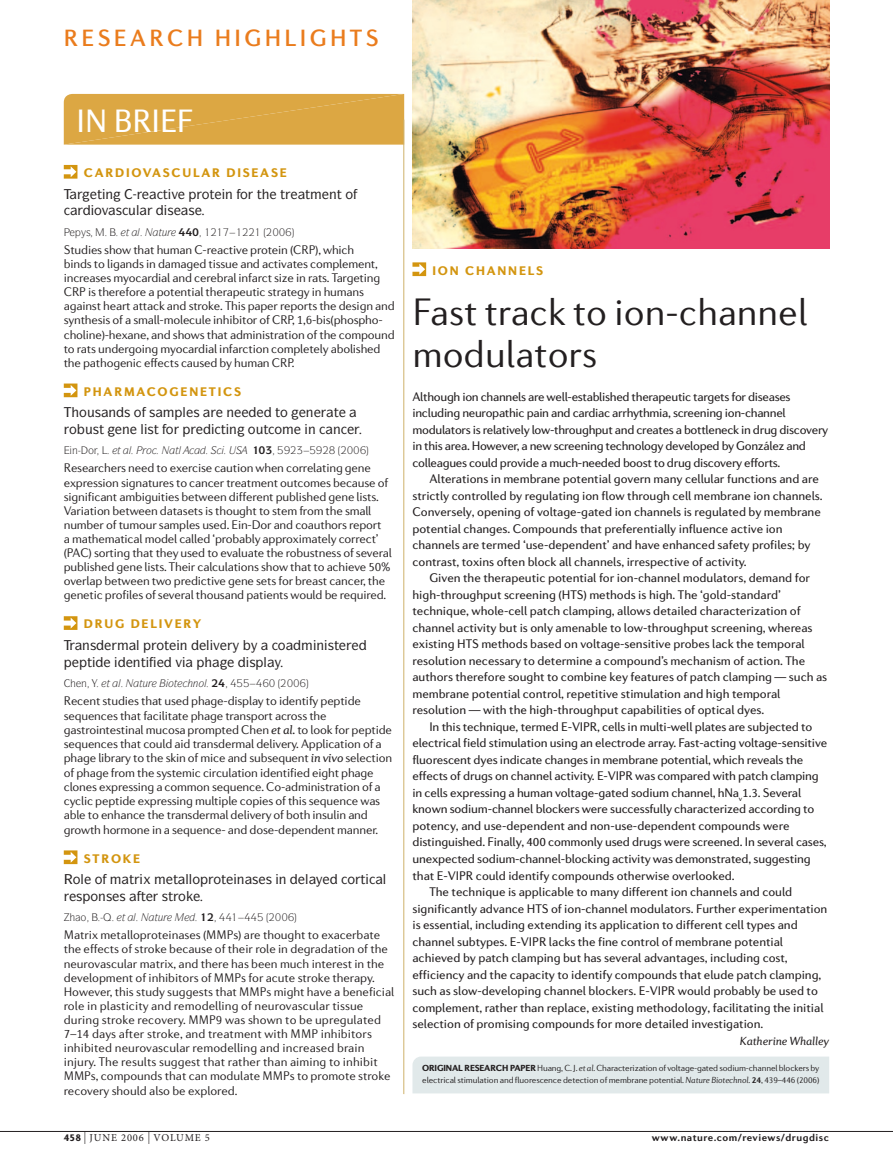
<style>
.page{position:relative;width:893px;height:1174px;background:#fff}
.page>*{position:absolute;margin:0;border:0;box-sizing:border-box;transform-origin:0 0}
.t1{font:300 39px/42px "Diverda Sans LT Std";color:#231f20}
.t2{font:33px "Diverda Sans LT Std";color:#fff}
.t3{font:500 24px "Diverda Sans LT Std";letter-spacing:.14em;color:#ea7c1d}
.t4{font:500 13.5px "ITC Symbol Std";color:#231f20}
.t5{font:12.75px/16.5px "Diverda Sans LT Std";letter-spacing:-.005em;color:#231f20}
.t6{font:300 12.75px/14.1px "Diverda Sans LT Std";letter-spacing:-.015em;color:#231f20}
.t7{font:12.75px/16.5px "Diverda Sans LT Std";letter-spacing:-.025em;color:#231f20}
.t8{font:900 12.75px "Diverda Sans LT Std";letter-spacing:.14em;color:#d3950f}
.t9{font:italic 12px "Diverda Sans LT Std";letter-spacing:-.005em;color:#231f20}
.t10{font:700 10.5px "Diverda Sans LT Std";letter-spacing:.045em;color:#231f20}
.t11{font:10.5px "Minion Pro";letter-spacing:.085em;color:#231f20}
.t12{font:italic 10.5px "ITC Symbol Std";color:#231f20}
.t13{font:10.5px "ITC Symbol Std";color:#231f20}
.t14{font:300 9px/12px "Diverda Sans LT Std";letter-spacing:-.015em;color:#231f20}
.s1{font-weight:400;font-style:italic}
.s2{font-weight:900}
.s3{font-style:italic}
.s4{font-weight:700}
.s5{font-family:"Diverda Sans LT Std";font-weight:900}
.s6{font-size:12px}
</style>
<div class="page">
<div style="left:64px;top:94px;width:340px;height:51px;background:#dca743"></div>
<img style="left:412px;top:0;width:417px;height:248px">
<hr style="left:0;top:1131px;width:893px;height:1px;background:#231f20">
<svg style="left:64px;top:165px;width:13px;height:14px"></svg>
<svg style="left:64px;top:383px;width:13px;height:14px"></svg>
<svg style="left:64px;top:616px;width:13px;height:14px"></svg>
<svg style="left:64px;top:850px;width:13px;height:14px"></svg>
<hr style="left:403px;top:120px;width:1px;height:974px;background:#cfb26b">
<div style="left:412px;top:1056px;width:417px;height:37px;background:#e1e9ea"></div>
<svg style="left:412px;top:262px;width:14px;height:14px"></svg>
<h3 class="t3" style="left:64px;top:29px;width:316px">RESEARCH HIGHLIGHTS</h3>
<h2 class="t2" style="left:77px;top:108px;width:118px">IN BRIEF</h2>
<p class="t8" style="left:84px;top:168px;width:204px">CARDIOVASCULAR DISEASE</p>
<p class="t4" style="left:202px;top:189px;width:62px">□▼ ■ □ ▼</p>
<p class="t4" style="left:329px;top:189px;width:25px">■▼ □</p>
<p class="t4" style="left:94px;top:206px;width:47px">□❖ ▲ ◆●</p>
<p class="t12" style="left:158px;top:227px;width:35px">▼◆ ✔✔</p>
<p class="t6" style="left:64px;top:243px;width:332px">Studies show that human C-reactive protein (CRP), which<br>binds to ligands in damaged tissue and activates complement, increases myocardial and cerebral infarct size in rats. Targeting CRP is therefore a potential therapeutic strategy in humans against heart attack and stroke. This paper reports the design and synthesis of a small-molecule inhibitor of CRP, 1,6-bis(phospho&shy;choline)-hexane, and shows that administration of the compound to rats undergoing myocardial infarction completely abolished the pathogenic effects caused by human CRP.</p>
<p class="t8" style="left:84px;top:386px;width:159px">PHARMACOGENETICS</p>
<p class="t4" style="left:79px;top:408px;width:78px">□◆▲ ■ ▲ □ ▲</p>
<p class="t4" style="left:226px;top:408px;width:9px">■</p>
<p class="t4" style="left:69px;top:424px;width:36px">□ ◆▲▼</p>
<p class="t4" style="left:122px;top:424px;width:53px">■ ●▲▼ □</p>
<p class="t4" style="left:221px;top:424px;width:63px">▼■ □◆▼ □</p>
<p class="t12" style="left:146px;top:446px;width:36px">□ ▼●</p>
<p class="t6" style="left:64px;top:462px;width:330px">Researchers need to exercise caution when correlating gene expression signatures to cancer treatment outcomes because of significant ambiguities between different published gene lists.<br>Variation between datasets is thought to stem from the small number of tumour samples used. Ein-Dor and coauthors report<br>a mathematical model called ‘probably approximately correct’ (PAC) sorting that they used to evaluate the robustness of several published gene lists. Their calculations show that to achieve 50% overlap between two predictive gene sets for breast cancer, the genetic profiles of several thousand patients would be required.</p>
<p class="t8" style="left:84px;top:619px;width:119px">DRUG DELIVERY</p>
<p class="t4" style="left:136px;top:640px;width:53px">● □▼ ■</p>
<p class="t4" style="left:278px;top:640px;width:62px">□ ■▲▼</p>
<p class="t13" style="left:81px;top:678px;width:41px">■ ▼ ●</p>
<p class="t12" style="left:193px;top:678px;width:45px">■□● ✔ ✔</p>
<p class="t6" style="left:64px;top:694px;width:330px">Recent studies that used phage-display to identify peptide sequences that facilitate phage transport across the gastrointestinal mucosa prompted Chen <span class="s1">et al.</span> to look for peptide sequences that could aid transdermal delivery. Application of a phage library to the skin of mice and subsequent <span class="s1">in vivo</span> selection of phage from the systemic circulation identified eight phage clones expressing a common sequence. Co-administration of a cyclic peptide expressing multiple copies of this sequence was able to enhance the transdermal delivery of both insulin and growth hormone in a sequence- and dose-dependent manner.</p>
<p class="t8" style="left:84px;top:853px;width:58px">STROKE</p>
<p class="t4" style="left:73px;top:874px;width:31px">□● □</p>
<p class="t4" style="left:173px;top:874px;width:115px">▼●●□ □▼ ■▲▲ ■</p>
<p class="t4" style="left:305px;top:874px;width:5px">●</p>
<p class="t4" style="left:383px;top:874px;width:5px">●</p>
<p class="t4" style="left:76px;top:891px;width:111px">▲ □■▲ ▲ ▼ ▲▼ □</p>
<p class="t13" style="left:219px;top:912px;width:40px">✔✔ ✔✔</p>
<p class="t6" style="left:64px;top:928px;width:332px">Matrix metalloproteinases (MMPs) are thought to exacerbate the effects of stroke because of their role in degradation of the neurovascular matrix, and there has been much interest in the development of inhibitors of MMPs for acute stroke therapy.<br>However, this study suggests that MMPs might have a beneficial role in plasticity and remodelling of neurovascular tissue during stroke recovery. MMP9 was shown to be upregulated 7–14 days after stroke, and treatment with MMP inhibitors inhibited neurovascular remodelling and increased brain injury. The results suggest that rather than aiming to inhibit MMPs, compounds that can modulate MMPs to promote stroke recovery should also be explored.</p>
<p class="t8" style="left:433px;top:265px;width:112px">ION CHANNELS</p>
<h1 class="t1" style="left:412px;top:293px;width:397px">Fast track to ion-channel modulators</h1>
<p class="t7" style="left:412px;top:389px;width:417px">Although ion channels are well-established therapeutic targets for diseases including neuropathic pain and cardiac arrhythmia, screening ion-channel modulators is relatively low-throughput and creates a bottle neck in drug discovery in this area. However, a new screening technology developed by González and colleagues could provide a much-needed boost to drug discovery efforts.</p>
<p class="t5" style="left:412px;top:471px;width:412px;text-indent:17px">Alterations in membrane potential govern many cellular functions and are strictly controlled by regulating ion flow through cell membrane ion channels.<br>Conversely, opening of voltage-gated ion channels is regulated by membrane potential changes. Compounds that preferentially influence active ion channels are termed ‘use-dependent’ and have enhanced safety profiles; by contrast, toxins often block all channels, irrespective of activity.</p>
<p class="t5" style="left:412px;top:570px;width:416px;text-indent:17px">Given the therapeutic potential for ion-channel modulators, demand for high-throughput screening (HTS) methods is high. The ‘gold-standard’ technique, whole-cell patch clamping, allows detailed characterization of channel activity but is only amenable to low-throughput screening, whereas existing HTS methods based on voltage-sensitive probes lack the temporal resolution necessary to determine a compound’s mechanism of action. The authors therefore sought to combine key features of patch clamping — such as membrane potential control, repetitive stimulation and high temporal resolution — with the high-throughput capabilities of optical dyes.</p>
<p class="t5" style="left:429px;top:719px;width:384px">In this technique, termed E-VIPR, cells in multi-well plates are subjected to</p>
<p class="t5" style="left:412px;top:735px;width:416px">electrical field stimulation using an electrode array. Fast-acting voltage-sensitive</p>
<p class="t5" style="left:412px;top:752px;width:392px">fluorescent dyes indicate changes in membrane potential, which reveals the</p>
<p class="t5" style="left:412px;top:768px;width:408px">effects of drugs on channel activity. E-VIPR was compared with patch clamping</p>
<p class="t5" style="left:412px;top:785px;width:390px">in cells expressing a human voltage-gated sodium channel, hNa<sub>v</sub>1.3. Several</p>
<p class="t5" style="left:412px;top:801px;width:403px">known sodium-channel blockers were successfully characterized according to</p>
<p class="t5" style="left:412px;top:818px;width:379px">potency, and use-dependent and non-use-dependent compounds were</p>
<p class="t5" style="left:412px;top:834px;width:416px">distinguished. Finally, 400 commonly used drugs were screened. In several cases,</p>
<p class="t5" style="left:412px;top:851px;width:400px">unexpected sodium-channel-blocking activity was demonstrated, suggesting</p>
<p class="t5" style="left:412px;top:867px;width:324px">that E-VIPR could identify compounds otherwise overlooked.</p>
<p class="t5" style="left:429px;top:884px;width:364px">The technique is applicable to many different ion channels and could</p>
<p class="t5" style="left:412px;top:900px;width:416px">significantly advance HTS of ion-channel modulators. Further experimentation</p>
<p class="t5" style="left:412px;top:917px;width:387px">is essential, including extending its application to different cell types and</p>
<p class="t5" style="left:412px;top:933px;width:372px">channel subtypes. E-VIPR lacks the fine control of membrane potential</p>
<p class="t5" style="left:412px;top:950px;width:377px">achieved by patch clamping but has several advantages, including cost,</p>
<p class="t5" style="left:412px;top:966px;width:410px">efficiency and the capacity to identify compounds that elude patch clamping,</p>
<p class="t5" style="left:412px;top:983px;width:407px">such as slow-developing channel blockers. E-VIPR would probably be used to</p>
<p class="t5" style="left:412px;top:999px;width:413px">complement, rather than replace, existing methodology, facilitating the initial</p>
<p class="t5" style="left:412px;top:1016px;width:352px">selection of promising compounds for more detailed investigation.</p>
<p class="t9" style="left:740px;top:1036px;width:91px">Katherine Whalley</p>
<p class="t14" style="left:422px;top:1062px;width:399px"><span class="s2">ORIGINAL RESEARCH PAPER</span> Huang, C. J. <span class="s3">et al.</span> Characterization of voltage-gated sodium-channel blockers by electrical stimulation and fluorescence detection of membrane potential. <span class="s3">Nature Biotechnol.</span> <span class="s4">24</span>, 439–446 (2006)</p>
<p class="t11" style="left:64px;top:1133px;width:148px"><span class="s5">458</span> <span class="s6">|</span> JUNE 2006 <span class="s6">|</span> VOLUME 5</p>
<p class="t10" style="left:652px;top:1133px;width:179px">www.nature.com/reviews/drugdisc</p>
</div>
